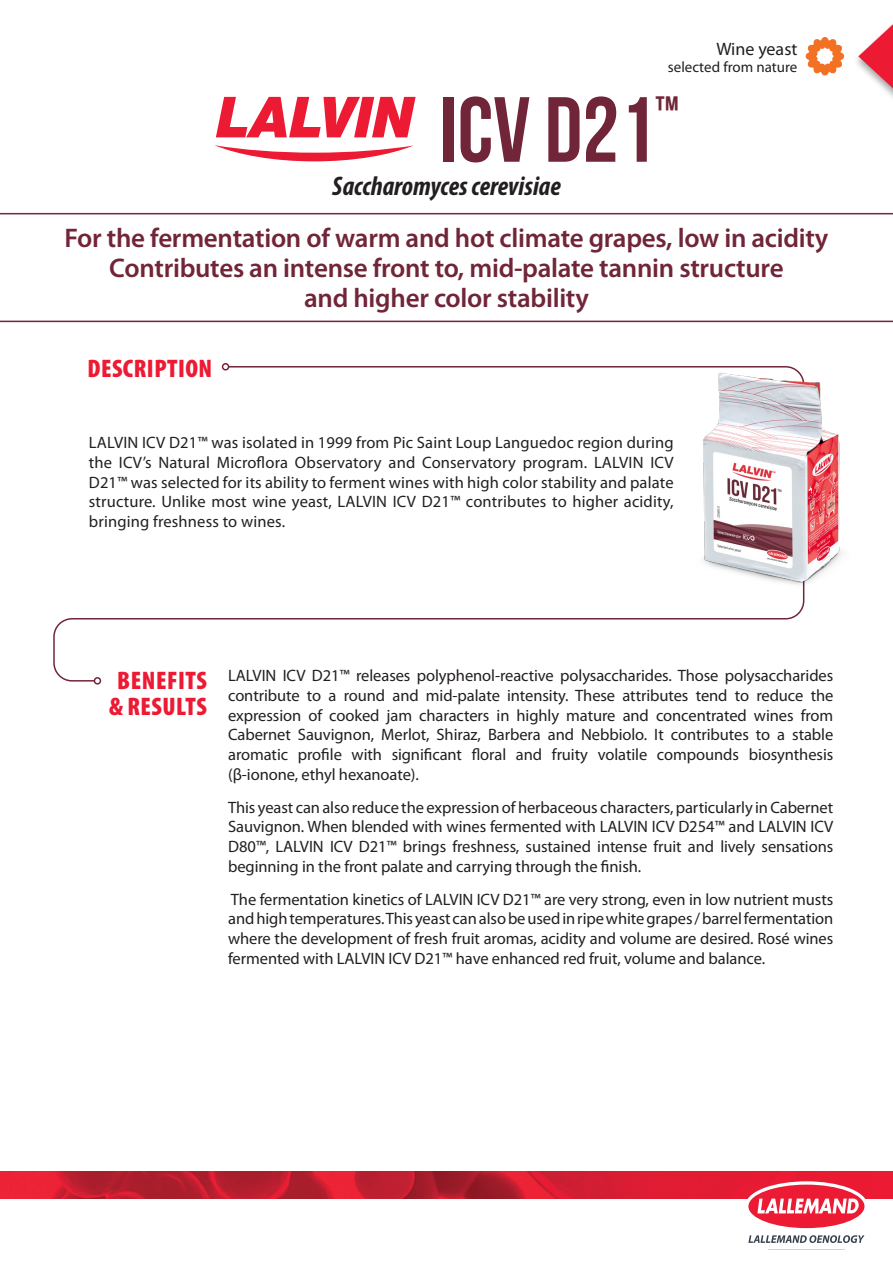
<style>
.page{position:relative;width:893px;height:1263px;background:#fff}
.page>*{position:absolute;margin:0;border:0;box-sizing:border-box;transform-origin:0 0}
.t1{font:92.25px "Bebas Neue";color:#712538}
.t2{font:39.6px "Bebas Neue";color:#712538}
.t3{font:600 27px/30px "Myriad Pro";letter-spacing:-.01em;color:#712538;text-align:center}
.t4{font:italic 700 condensed 27px "Myriad Pro";color:#231f20}
.t5{font:900 condensed 25.5px/25.5px "Myriad Pro";letter-spacing:.02em;color:#ed1a33;text-align:center}
.t6{font:18px "Myriad Pro";color:#231f20}
.t7{font:16.5px/19.8px "Myriad Pro";letter-spacing:-.005em;color:#231f20;text-align:justify}
.t8{font:15px "Myriad Pro";color:#231f20}
</style>
<div class="page">
<svg style="left:858px;top:24px;width:35px;height:73px"></svg>
<svg style="left:806px;top:37px;width:38px;height:38px"></svg>
<img style="left:0;top:1171px;width:893px;height:27px">
<svg style="left:745px;top:1181px;width:123px;height:62px"></svg>
<svg style="left:0;top:213px;width:893px;height:109px"></svg>
<svg style="left:215px;top:145px;width:198px;height:16px"></svg>
<svg style="left:216px;top:97px;width:200px;height:40px"></svg>
<svg style="left:53px;top:365px;width:752px;height:317px"></svg>
<div style="left:94px;top:677px;width:7px;height:7px;border:2px solid #712538;border-radius:50%"></div>
<div style="left:222px;top:363px;width:7px;height:7px;border:2px solid #712538;border-radius:50%"></div>
<img style="left:694px;top:367px;width:148px;height:223px">
<p class="t6" style="left:716px;top:38px;width:83px">Wine yeast</p>
<p class="t8" style="left:668px;top:57px;width:131px">selected from nature</p>
<h1 class="t1" style="left:440px;top:79px;width:217px">ICV D21</h1>
<h2 class="t2" style="left:655px;top:89px;width:25px">™</h2>
<h3 class="t4" style="left:332px;top:169px;width:230px">Saccharomyces cerevisiae</h3>
<h3 class="t3" style="left:65px;top:222px;width:765px">For the fermentation of warm and hot climate grapes, low in acidity<br>Contributes an intense front to, mid-palate tannin structure<br>and higher color stability</h3>
<h3 class="t5" style="left:87px;top:355px;width:126px">DESCRIPTION</h3>
<p class="t7" style="left:89px;top:432px;width:586px">LALVIN ICV D21™ was isolated in 1999 from Pic Saint Loup Languedoc region during the ICV’s Natural Microflora Observatory and Conservatory program. LALVIN ICV D21™ was selected for its ability to ferment wines with high color stability and palate structure. Unlike most wine yeast, LALVIN ICV D21™ contributes to higher acidity, bringing freshness to wines.</p>
<h3 class="t5" style="left:109px;top:667px;width:99px">BENEFITS &amp; RESULTS</h3>
<p class="t7" style="left:228px;top:665px;width:607px">LALVIN ICV D21™ releases polyphenol-reactive polysaccharides. Those polysaccharides contribute to a round and mid-palate intensity. These attributes tend to reduce the expression of cooked jam characters in highly mature and concentrated wines from Cabernet Sauvignon, Merlot, Shiraz, Barbera and Nebbiolo. It contributes to a stable aromatic profile with significant floral and fruity volatile compounds biosynthesis (β-ionone, ethyl hexanoate).</p>
<p class="t7" style="left:228px;top:797px;width:607px">This yeast can also reduce the expression of herbaceous characters, particularly in Cabernet Sauvignon. When blended with wines fermented with LALVIN ICV D254™ and LALVIN ICV D80™, LALVIN ICV D21™ brings freshness, sustained intense fruit and lively sensations beginning in the front palate and carrying through the finish.</p>
<p class="t7" style="left:228px;top:889px;width:607px">The fermentation kinetics of LALVIN ICV D21™ are very strong, even in low nutrient musts and high temperatures. This yeast can also be used in ripe white grapes / barrel fermentation where the development of fresh fruit aromas, acidity and volume are desired. Rosé wines fermented with LALVIN ICV D21™ have enhanced red fruit, volume and balance.</p>
</div>
